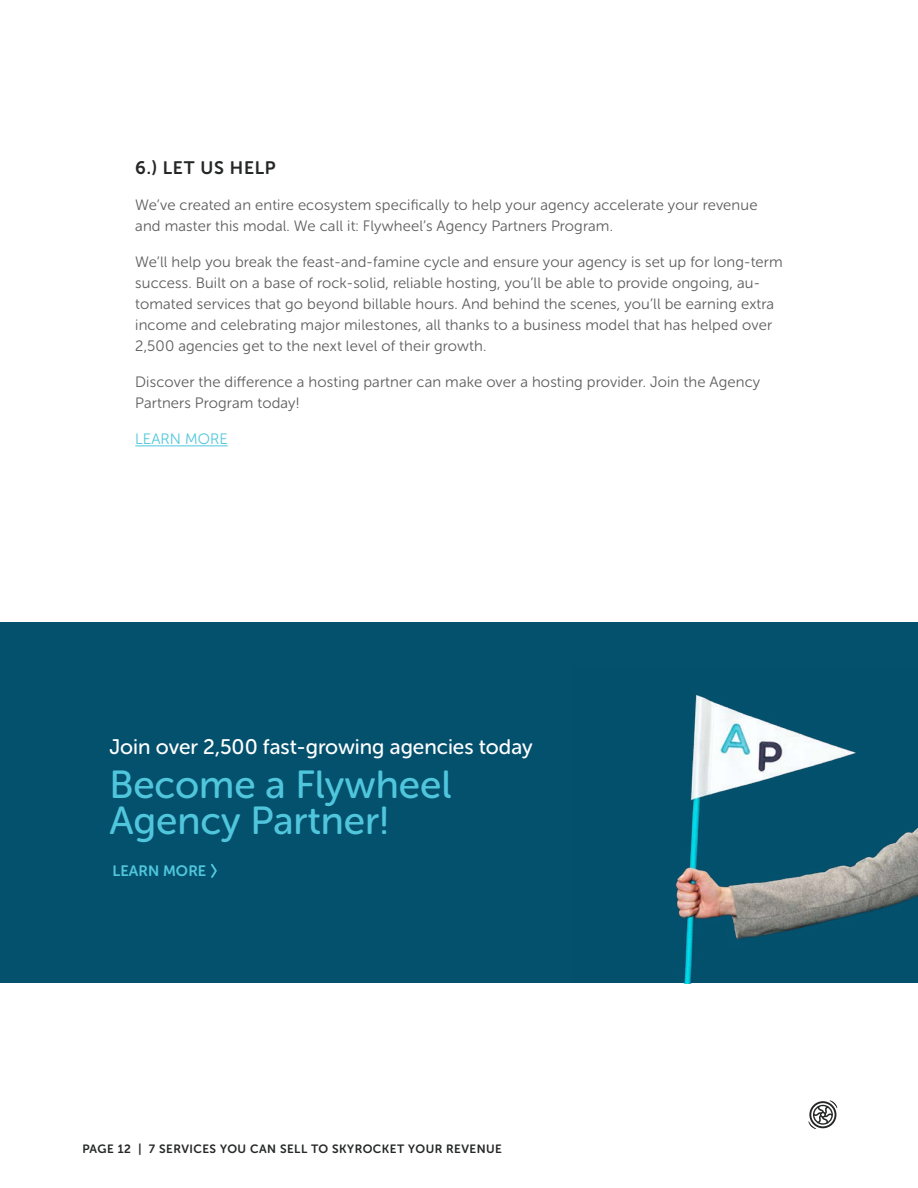
<style>
.page{position:relative;width:918px;height:1188px;background:#fff}
.page>*{position:absolute;margin:0;border:0;box-sizing:border-box;transform-origin:0 0}
.t1{font:39px/36px "Museo Sans Rounded 500";color:#50c6dd}
.t2{font:21px "Museo Sans Rounded 500";color:#fff}
.t3{font:18px "Museo Sans Rounded 700";letter-spacing:.04em;color:#262727}
.t4{font:15px/21px "Museo Sans Rounded 300";letter-spacing:.01em;color:#5d5d5d}
.t5{font:15px "Museo Sans Rounded 300";letter-spacing:.01em;color:#50c6dd}
.t6{font:15px "Museo Sans Rounded 700";letter-spacing:.01em;color:#50c6dd}
.t7{font:12px "Museo Sans Rounded 700";letter-spacing:.04em;color:#262727}
</style>
<div class="page">
<svg style="left:808px;top:1100px;width:29px;height:29px"></svg>
<hr style="left:135px;top:445px;width:93px;height:1px;background:#50c6dd">
<div style="left:0;top:622px;width:918px;height:361px;background:#04516e"></div>
<img style="left:676px;top:695px;width:242px;height:288px">
<svg style="left:211px;top:863px;width:6px;height:15px"></svg>
<p class="t3" style="left:135px;top:158px;width:142px">6.) LET US HELP</p>
<p class="t4" style="left:135px;top:195px;width:624px">We’ve created an entire ecosystem specifically to help your agency accelerate your revenue and master this modal. We call it: Flywheel’s Agency Partners Program.</p>
<p class="t4" style="left:135px;top:252px;width:649px">We’ll help you break the feast-and-famine cycle and ensure your agency is set up for long-term success. Built on a base of rock-solid, reliable hosting, you’ll be able to provide ongoing, au&shy;tomated services that go beyond billable hours. And behind the scenes, you’ll be earning extra income and celebrating major milestones, all thanks to a business model that has helped over 2,500 agencies get to the next level of their growth.</p>
<p class="t4" style="left:135px;top:372px;width:626px">Discover the difference a hosting partner can make over a hosting provider. Join the Agency<br>Partners Program today!</p>
<p class="t5" style="left:135px;top:431px;width:94px">LEARN MORE</p>
<h2 class="t2" style="left:109px;top:735px;width:425px">Join over 2,500 fast-growing agencies today</h2>
<h1 class="t1" style="left:109px;top:766px;width:344px">Become a Flywheel<br>Agency Partner!</h1>
<p class="t6" style="left:112px;top:863px;width:95px">LEARN MORE</p>
<p class="t7" style="left:82px;top:1142px;width:421px">PAGE 12 | 7 SERVICES YOU CAN SELL TO SKYROCKET YOUR REVENUE</p>
</div>
